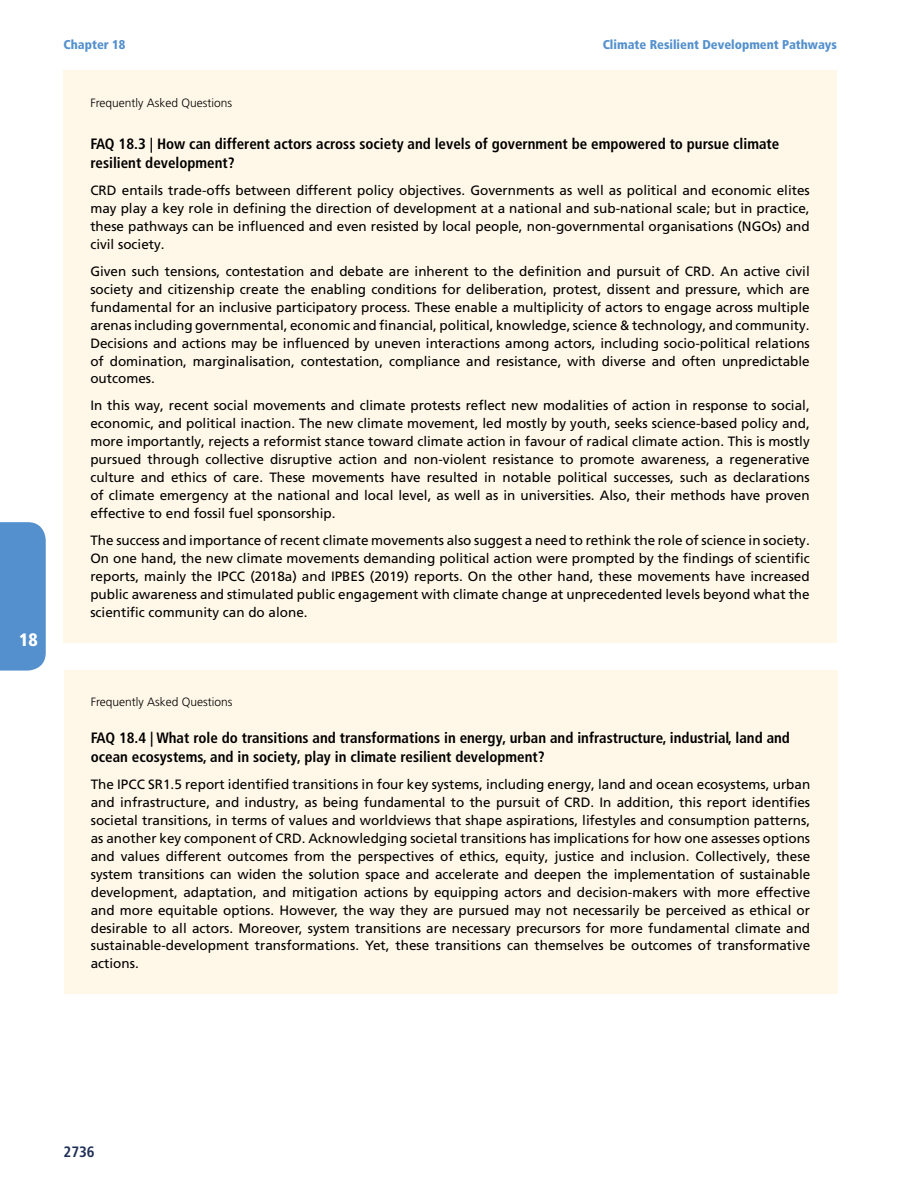
<style>
.page{position:relative;width:918px;height:1188px;background:#fff}
.page>*{position:absolute;margin:0;border:0;box-sizing:border-box;transform-origin:0 0}
.t1{font:900 condensed 18px "Frutiger LT Pro";color:#fff}
.t2{font:700 condensed 15px/19.5px "Frutiger LT Pro";color:#000}
.t3{font:700 condensed 15px "Frutiger LT Pro";color:#1e2e57}
.t4{font:13.5px/18px "Frutiger LT Pro";color:#000;text-align:justify}
.t5{font:900 condensed 12.75px "Frutiger LT Pro";color:#5390cd}
.t6{font:300 12px "Frutiger LT Pro";color:#000}
</style>
<div class="page">
<div style="left:0;top:522px;width:46px;height:149px;background:#5390cd"></div>
<div style="left:63px;top:71px;width:774px;height:60px;background:#fff8e8"></div>
<div style="left:63px;top:133px;width:774px;height:60px;background:#fff8e8"></div>
<div style="left:63px;top:163px;width:774px;height:110px;background:#fff8e8"></div>
<div style="left:63px;top:244px;width:774px;height:164px;background:#fff8e8"></div>
<div style="left:63px;top:379px;width:774px;height:164px;background:#fff8e8"></div>
<div style="left:63px;top:514px;width:774px;height:128px;background:#fff8e8"></div>
<div style="left:64px;top:670px;width:773px;height:60px;background:#fff8e8"></div>
<div style="left:64px;top:727px;width:773px;height:60px;background:#fff8e8"></div>
<div style="left:64px;top:757px;width:773px;height:236px;background:#fff8e8"></div>
<h1 class="t1" style="left:19px;top:629px;width:20px">18</h1>
<p class="t5" style="left:64px;top:37px;width:63px">Chapter 18</p>
<p class="t5" style="left:603px;top:37px;width:236px">Climate Resilient Development Pathways</p>
<p class="t6" style="left:90px;top:96px;width:143px">Frequently Asked Questions</p>
<p class="t2" style="left:90px;top:134px;width:690px">FAQ 18.3 | How can different actors across society and levels of government be empowered to pursue climate resilient development?</p>
<p class="t4" style="left:90px;top:181px;width:721px">CRD entails trade-offs between different policy objectives. Governments as well as political and economic elites may play a key role in defining the direction of development at a national and sub-national scale; but in practice, these pathways can be influenced and even resisted by local people, non-governmental organisations (NGOs) and civil society.</p>
<p class="t4" style="left:90px;top:262px;width:721px">Given such tensions, contestation and debate are inherent to the definition and pursuit of CRD. An active civil society and citizenship create the enabling conditions for deliberation, protest, dissent and pressure, which are fundamental for an inclusive participatory process. These enable a multiplicity of actors to engage across multiple arenas including governmental, economic and financial, political, knowledge, science &amp; technology, and community.<br>Decisions and actions may be influenced by uneven interactions among actors, including socio-political relations of domination, marginalisation, contestation, compliance and resistance, with diverse and often unpredictable outcomes.</p>
<p class="t4" style="left:90px;top:397px;width:721px">In this way, recent social movements and climate protests reflect new modalities of action in response to social, economic, and political inaction. The new climate movement, led mostly by youth, seeks science-based policy and, more importantly, rejects a reformist stance toward climate action in favour of radical climate action. This is mostly pursued through collective disruptive action and non-violent resistance to promote awareness, a regenerative culture and ethics of care. These movements have resulted in notable political successes, such as declarations of climate emergency at the national and local level, as well as in universities. Also, their methods have proven effective to end fossil fuel sponsorship.</p>
<p class="t4" style="left:90px;top:532px;width:721px">The success and importance of recent climate movements also suggest a need to rethink the role of science in society.<br>On one hand, the new climate movements demanding political action were prompted by the findings of scientific reports, mainly the IPCC (2018a) and IPBES (2019) reports. On the other hand, these movements have increased public awareness and stimulated public engagement with climate change at unprecedented levels beyond what the scientific community can do alone.</p>
<p class="t6" style="left:91px;top:695px;width:143px">Frequently Asked Questions</p>
<p class="t2" style="left:91px;top:728px;width:701px">FAQ 18.4 | What role do transitions and transformations in energy, urban and infrastructure, industrial, land and ocean ecosystems, and in society, play in climate resilient development?</p>
<p class="t4" style="left:91px;top:775px;width:721px">The IPCC SR1.5 report identified transitions in four key systems, including energy, land and ocean ecosystems, urban and infrastructure, and industry, as being fundamental to the pursuit of CRD. In addition, this report identifies societal transitions, in terms of values and worldviews that shape aspirations, lifestyles and consumption patterns, as another key component of CRD. Acknowledging societal transitions has implications for how one assesses options and values different outcomes from the perspectives of ethics, equity, justice and inclusion. Collectively, these system transitions can widen the solution space and accelerate and deepen the implementation of sustainable development, adaptation, and mitigation actions by equipping actors and decision-makers with more effective and more equitable options. However, the way they are pursued may not necessarily be perceived as ethical or desirable to all actors. Moreover, system transitions are necessary precursors for more fundamental climate and sustainable-development transformations. Yet, these transitions can themselves be outcomes of transformative actions.</p>
<p class="t3" style="left:64px;top:1143px;width:33px">2736</p>
</div>
